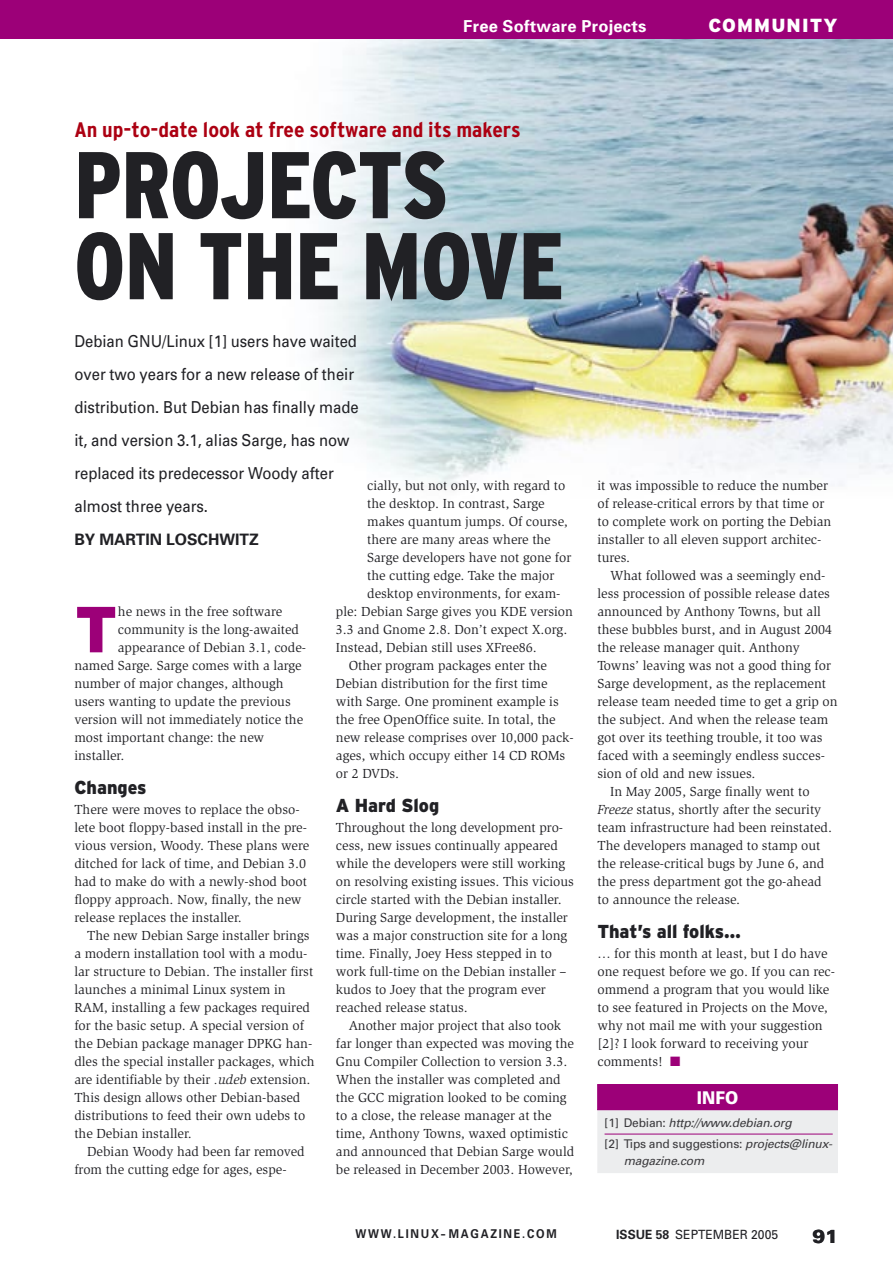
<style>
.page{position:relative;width:893px;height:1263px;background:#fff}
.page>*{position:absolute;margin:0;border:0;box-sizing:border-box;transform-origin:0 0}
._60_T{font:900 condensed 94.5px/81px "Interstate";color:#212125;scale:.95 1}
._12_L_Initial{font:900 64.95px "Interstate";color:#9c0078}
._62_TD{font:700 condensed 21px "Interstate";color:#ac0012;scale:1.1 1}
._95_R{font:900 18.9px "Interstate";letter-spacing:.035em;color:#fff}
._95_R-2{font:900 18.9px "Interstate";letter-spacing:.06em;color:#fff}
.Pagina{font:900 18.9px "Univers";color:#212125}
._19_ZT{font:900 18.75px "Interstate";color:#212125;scale:.95 1}
._21_KT{font:900 17.55px "Univers";color:#fff;scale:.9 1}
._65_V{font:16.5px/33px "Univers";color:#212125;scale:.9 1}
._95_RSW{font:700 16.5px "Univers";letter-spacing:.015em;color:#fff}
._65_V-2{font:700 15.75px "Univers";color:#212125}
._10_L{font:13.5px/18px "Slimbach";color:#212125}
._11_L_ohne{font:13.5px/18px "Slimbach";color:#212125}
._12_L_Initial-2{font:13.5px "Slimbach";color:#212125}
.Marginalie{font:12.75px "Univers";color:#212125;scale:.95 1}
.Maginalie_URL{font:700 12.15px "Univers";letter-spacing:.16em;color:#212125;scale:.9 1}
._20_KL_Linie{font:italic 12px/16.5px "Univers";letter-spacing:-.015em;color:#3b3a3d}
.s1{font-style:italic}
.s2{color:#9c0078}
.s3{font-style:normal}
.s4{font-weight:700}
</style>
<div class="page">
<img style="left:269px;top:38px;width:624px;height:450px">
<div style="left:598px;top:1110px;width:239px;height:62px;background:#ecedee"></div>
<hr style="left:605px;top:1134px;width:228px;height:1px;background:#9c0078">
<div style="left:597px;top:1109px;width:241px;height:64px;border:1px solid #ecedee"></div>
<div style="left:598px;top:1084px;width:239px;height:26px;background:#9c0078"></div>
<div style="left:0;top:0;width:893px;height:38px;background:#9c0078"></div>
<p class="_95_RSW" style="left:463px;top:16px;width:185px">Free Software Projects</p>
<p class="_95_R-2" style="left:709px;top:15px;width:131px">COMMUNITY</p>
<p class="_95_RSW" style="left:410px;top:16px;width:238px">Schlagwort sollte hier stehen</p>
<p class="_95_R" style="left:690px;top:15px;width:135px">COVER STOR</p>
<p class="_62_TD" style="left:74px;top:118px;width:407px">An up-to-date look at free software and its makers</p>
<p class="_60_T" style="left:74px;top:144px;width:517px">PROJECTS<br>ON THE MOVE</p>
<p class="_65_V" style="left:74px;top:324px;width:317px">Debian GNU/ Linux [1] users have waited over two years for a new release of their distribution. But Debian has finally made it, and version 3.1, alias Sarge, has now replaced its predecessor Woody after almost three years.</p>
<p class="_65_V-2" style="left:74px;top:529px;width:186px">BY MARTIN LOSCHWITZ</p>
<p class="_10_L" style="left:367px;top:477px;width:200px">cially, but not only, with regard to</p>
<p class="_10_L" style="left:367px;top:495px;width:179px">the desktop. In contrast, Sarge</p>
<p class="_10_L" style="left:367px;top:513px;width:202px">makes quantum jumps. Of course,</p>
<p class="_10_L" style="left:367px;top:531px;width:185px">there are many areas where the</p>
<p class="_10_L" style="left:367px;top:549px;width:206px">Sarge developers have not gone for</p>
<p class="_10_L" style="left:367px;top:567px;width:189px">the cutting edge. Take the major</p>
<p class="_10_L" style="left:367px;top:585px;width:195px">desktop environments, for exam-</p>
<p class="_10_L" style="left:336px;top:603px;width:238px">ple: Debian Sarge gives you KDE version</p>
<p class="_10_L" style="left:336px;top:621px;width:233px">3.3 and Gnome 2.8. Don’t expect X.org.</p>
<p class="_10_L" style="left:336px;top:639px;width:202px">Instead, Debian still uses XFree86.</p>
<p class="_10_L" style="left:336px;top:657px;width:239px;text-indent:13px">Other program packages enter the Debian distribution for the first time with Sarge. One prominent example is the free OpenOffice suite. In total, the new release comprises over 10,000 pack&shy;ages, which occupy either 14 CD ROMs or 2 DVDs.</p>
<p class="_19_ZT" style="left:336px;top:795px;width:110px">A Hard Slog</p>
<p class="_11_L_ohne" style="left:336px;top:819px;width:239px">Throughout the long development pro&shy;cess, new issues continually appeared while the developers were still working on resolving existing issues. This vicious circle started with the Debian installer.<br>During Sarge development, the installer was a major construction site for a long time. Finally, Joey Hess stepped in to work full-time on the Debian installer – kudos to Joey that the program ever reached release status.</p>
<p class="_10_L" style="left:336px;top:1017px;width:240px;text-indent:13px">Another major project that also took far longer than expected was moving the Gnu Compiler Collection to version 3.3.<br>When the installer was completed and the GCC migration looked to be coming to a close, the release manager at the time, Anthony Towns, waxed optimistic and announced that Debian Sarge would be released in December 2003. However,</p>
<p class="_12_L_Initial" style="left:74px;top:592px;width:45px">T</p>
<p class="_12_L_Initial-2" style="left:118px;top:604px;width:166px">he news in the free software</p>
<p class="_12_L_Initial-2" style="left:118px;top:622px;width:183px">community is the long-awaited</p>
<p class="_12_L_Initial-2" style="left:118px;top:640px;width:190px">appearance of Debian 3.1, code-</p>
<p class="_12_L_Initial-2" style="left:74px;top:658px;width:229px">named Sarge. Sarge comes with a large</p>
<p class="_12_L_Initial-2" style="left:74px;top:676px;width:211px">number of major changes, although</p>
<p class="_12_L_Initial-2" style="left:74px;top:694px;width:218px">users wanting to update the previous</p>
<p class="_12_L_Initial-2" style="left:74px;top:712px;width:230px">version will not immediately notice the</p>
<p class="_12_L_Initial-2" style="left:74px;top:730px;width:191px">most important change: the new</p>
<p class="_12_L_Initial-2" style="left:74px;top:748px;width:51px">installer.</p>
<p class="_19_ZT" style="left:74px;top:777px;width:77px">Changes</p>
<p class="_11_L_ohne" style="left:74px;top:801px;width:236px">There were moves to replace the obso&shy;lete boot floppy-based install in the pre&shy;vious version, Woody. These plans were ditched for lack of time, and Debian 3.0 had to make do with a newly-shod boot floppy approach. Now, finally, the new release replaces the installer.</p>
<p class="_10_L" style="left:74px;top:927px;width:242px;text-indent:13px">The new Debian Sarge installer brings a modern installation tool with a modu&shy;lar structure to Debian. The installer first launches a minimal Linux system in RAM, installing a few packages required for the basic setup. A special version of the Debian package manager DPKG han&shy;dles the special installer packages, which are identifiable by their <span class="s1">.udeb</span> extension.<br>This design allows other Debian-based distributions to feed their own udebs to the Debian installer.</p>
<p class="_10_L" style="left:74px;top:1143px;width:232px;text-indent:13px">Debian Woody had been far removed from the cutting edge for ages, espe-</p>
<p class="_10_L" style="left:597px;top:477px;width:235px">it was impossible to reduce the number of release-critical errors by that time or to complete work on porting the Debian installer to all eleven support architec&shy;tures.</p>
<p class="_10_L" style="left:597px;top:567px;width:242px;text-indent:13px">What followed was a seemingly end&shy;less procession of possible release dates announced by Anthony Towns, but all these bubbles burst, and in August 2004 the release manager quit. Anthony Towns’ leaving was not a good thing for Sarge development, as the replacement release team needed time to get a grip on the subject. And when the release team got over its teething trouble, it too was faced with a seemingly endless succes&shy;sion of old and new issues.</p>
<p class="_10_L" style="left:597px;top:783px;width:236px;text-indent:13px">In May 2005, Sarge finally went to <span class="s1">Freeze</span> status, shortly after the security team infrastructure had been reinstated.<br>The developers managed to stamp out the release-critical bugs by June 6, and the press department got the go-ahead to announce the release.</p>
<p class="_19_ZT" style="left:597px;top:921px;width:152px">That’s all folks…</p>
<p class="_11_L_ohne" style="left:597px;top:945px;width:239px">… for this month at least, but I do have one request before we go. If you can rec&shy;ommend a program that you would like to see featured in Projects on the Move, why not mail me with your suggestion [2]? I look forward to receiving your comments! <span class="s2">■</span></p>
<p class="_21_KT" style="left:697px;top:1087px;width:48px">INFO</p>
<p class="_20_KL_Linie" style="left:605px;top:1115px;width:189px"><span class="s3">[1] Debian:</span> http://www.debian.org</p>
<p class="_20_KL_Linie" style="left:624px;top:1135px;width:210px;text-indent:-19px"><span class="s3">[2] Tips and suggestions:</span> projects@linux&shy;magazine.com</p>
<p class="Maginalie_URL" style="left:355px;top:1226px;width:225px">WWW.LINUX-MAGAZINE.COM</p>
<p class="Marginalie" style="left:616px;top:1226px;width:172px"><span class="s4">ISSUE 58</span> SEPTEMBER 2005</p>
<p class="Pagina" style="left:812px;top:1225px;width:27px">91</p>
</div>
